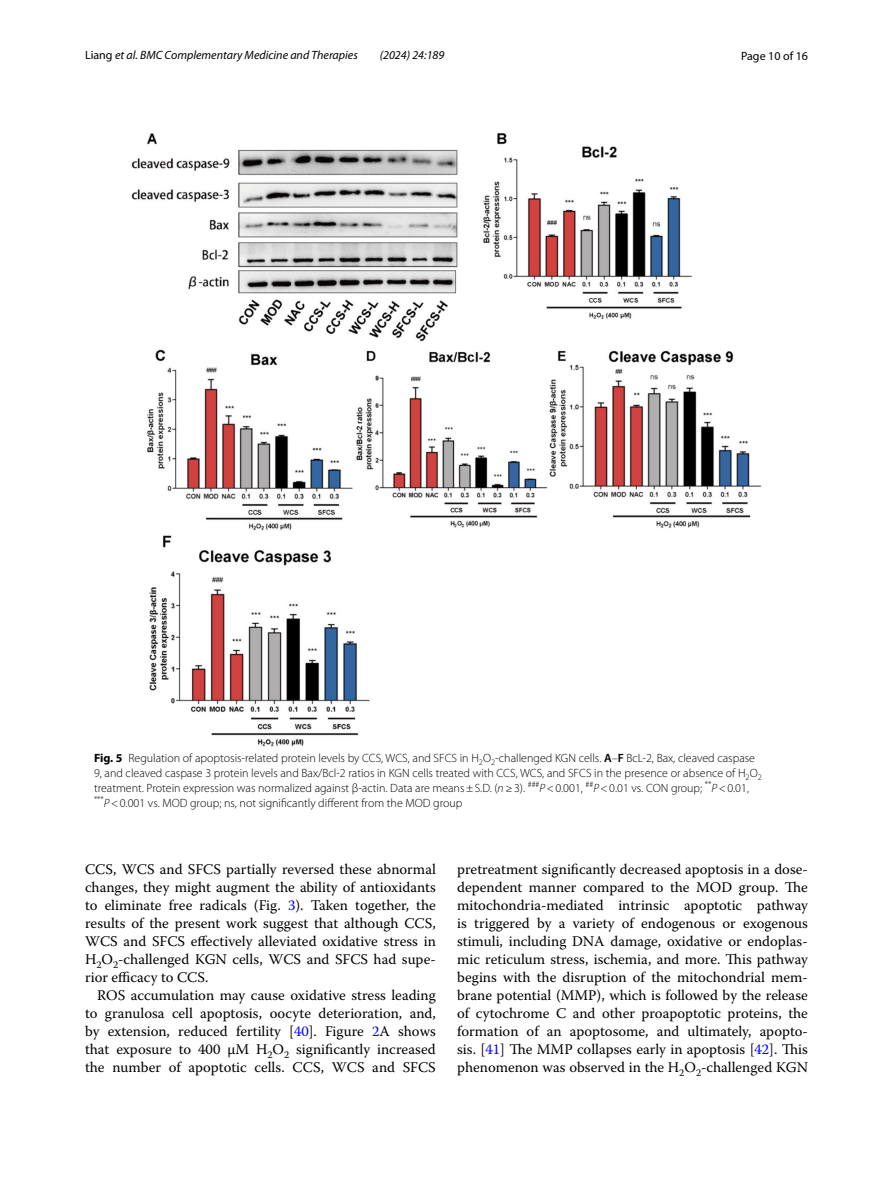
<style>
.page{position:relative;width:893px;height:1187px;background:#fff}
.page>*{position:absolute;margin:0;border:0;box-sizing:border-box;transform-origin:0 0}
.t1{font:14.7px/18px "Warnock Pro";color:#000;text-align:justify}
.t2{font:300 12px/15px "Myriad Pro";color:#000}
.t3{font:italic 12px "Myriad Pro";color:#000}
.t4{font:12px "Myriad Pro";color:#000}
.s1{font-style:normal}
.s2{font-weight:700}
.s3{font-weight:600}
.s4{font-style:italic}
.s5{color:#00f}
</style>
<div class="page">
<img style="left:131px;top:133px;width:631px;height:613px">
<p class="t3" style="left:85px;top:48px;width:274px"><span class="s1">Liang</span> et al. BMC Complementary Medicine and Therapies</p>
<p class="t3" style="left:380px;top:48px;width:66px">(2024) 24:189</p>
<p class="t4" style="left:741px;top:48px;width:68px">Page 10 of 16</p>
<p class="t2" style="left:94px;top:750px;width:669px"><span class="s2">Fig. 5</span> Regulation of apoptosis-related protein levels by CCS, WCS, and SFCS in -H<sub>2</sub>O<sub>2</sub>-challenged KGN cells. <span class="s3">A</span>–<span class="s3">F</span> BcL-2, Bax, cleaved caspase 9, and cleaved caspase 3 protein levels and Bax/Bcl-2 ratios in KGN cells treated with CCS, WCS, and SFCS in the presence or absence of -H<sub>2</sub>O<sub>2 </sub>treatment. Protein expression was normalized against β-actin. Data are means±S.D. (<span class="s4">n</span>≥3). <sup>###</sup><span class="s4">P</span>&lt;0.001, <sup>##</sup><span class="s4">P</span>&lt;0.01 vs. CON group; <sup>**</sup><span class="s4">P</span>&lt;0.01, <sup>***</sup><span class="s4">P</span>&lt;0.001 vs. MOD group; ns, not significantly different from the MOD group</p>
<p class="t1" style="left:85px;top:860px;width:352px">CCS, WCS and SFCS partially reversed these abnormal changes, they might augment the ability of antioxidants to eliminate free radicals (Fig. <span class="s5">3</span>). Taken together, the results of the present work suggest that although CCS, WCS and SFCS effectively alleviated oxidative stress in H<sub>2</sub>O<sub>2</sub>-challenged KGN cells, WCS and SFCS had supe&shy;rior efficacy to CCS.</p>
<p class="t1" style="left:85px;top:986px;width:352px;text-indent:12px">ROS accumulation may cause oxidative stress leading to granulosa cell apoptosis, oocyte deterioration, and, by extension, reduced fertility [<span class="s5">40</span>]. Figure <span class="s5">2</span>A shows that exposure to 400 μM H<sub>2</sub>O<sub>2</sub> significantly increased the number of apoptotic cells. CCS, WCS and SFCS</p>
<p class="t1" style="left:457px;top:860px;width:352px">pretreatment significantly decreased apoptosis in a dose&shy;dependent manner compared to the MOD group. The mitochondria-mediated intrinsic apoptotic pathway is triggered by a variety of endogenous or exogenous stimuli, including DNA damage, oxidative or endoplas&shy;mic reticulum stress, ischemia, and more. This pathway begins with the disruption of the mitochondrial mem&shy;brane potential (MMP), which is followed by the release of cytochrome C and other proapoptotic proteins, the formation of an apoptosome, and ultimately, apopto&shy;sis. [<span class="s5">41</span>] The MMP collapses early in apoptosis [<span class="s5">42</span>]. This phenomenon was observed in the H<sub>2</sub>O<sub>2</sub>-challenged KGN</p>
</div>
